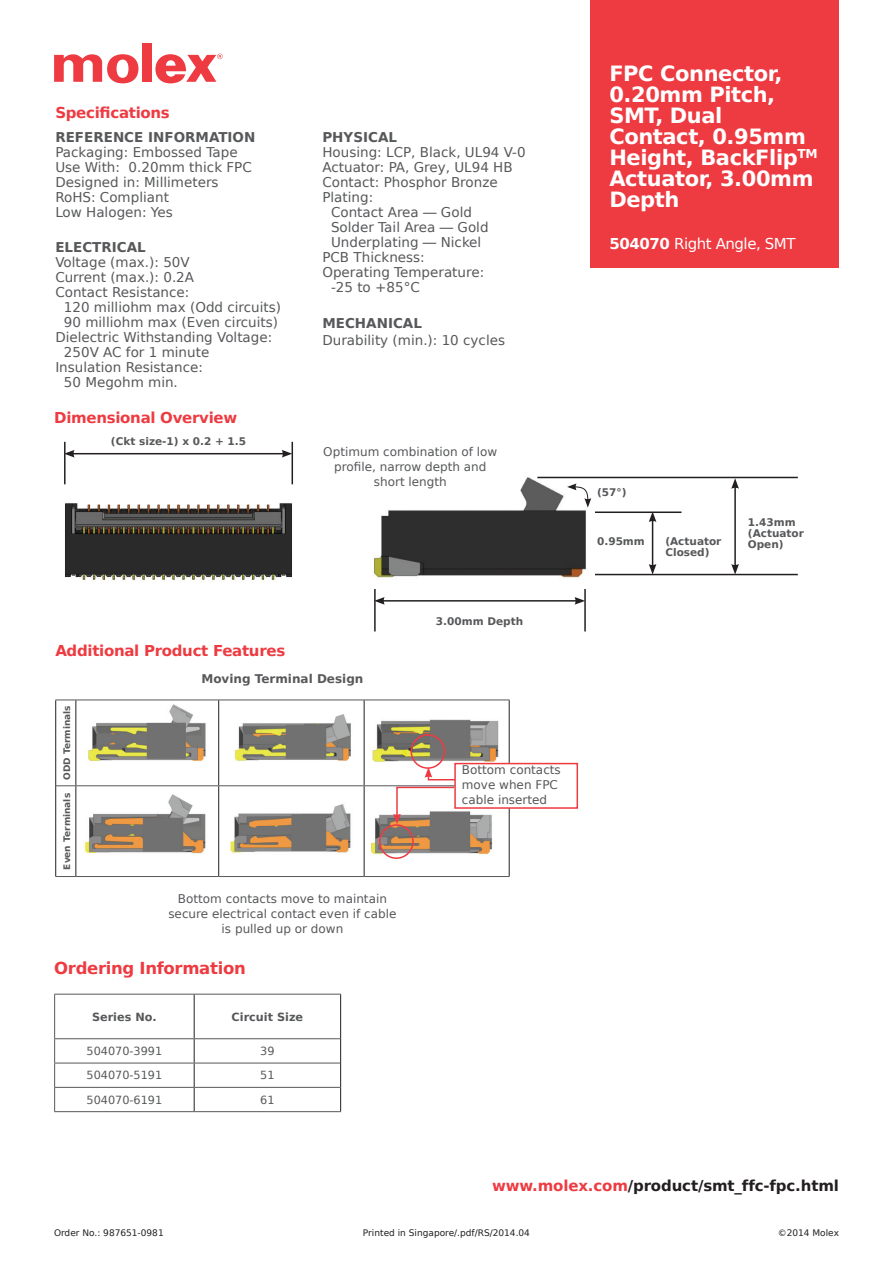
<style>
.page{position:relative;width:893px;height:1263px;background:#fff}
.page>*{position:absolute;margin:0;border:0;box-sizing:border-box;transform-origin:0 0}
.Major_Head{font:700 21px "Bitstream Vera Sans";letter-spacing:-.02em;color:#fff}
.t1{font:700 16.5px "Bitstream Vera Sans";letter-spacing:-.02em;color:#ee3a41}
.t2{font:700 15px "Bitstream Vera Sans";letter-spacing:-.02em;color:#ee3a41}
.t3{font:700 15px "Bitstream Vera Sans";letter-spacing:-.01em;color:#231f20}
.Major_Head-2{font:15px "Bitstream Vera Sans";letter-spacing:-.03em;color:#fff}
.t4{font:13.5px "Bitstream Vera Sans";color:#57585a}
.t5{font:700 13.5px "Bitstream Vera Sans";color:#57585a}
.t6{font:12px/15px "Bitstream Vera Sans";color:#57585a;text-align:center}
.t7{font:700 12px "Bitstream Vera Sans";color:#57585a}
.table_body{font:11.25px "Bitstream Vera Sans";color:#57585a}
.table_body-2{font:700 11.25px "Bitstream Vera Sans";color:#57585a}
.body_text{font:700 10.5px "Bitstream Vera Sans";color:#57585a}
.t8{font:9px "Bitstream Vera Sans";color:#231f20}
.table_body-3{font:700 9px "Bitstream Vera Sans";color:#57585a}
.s1{font-weight:700}
.s2{color:#ee3a41}
</style>
<div class="page">
<div style="left:142px;top:43px;width:9px;height:39px;background:#ee3a41"></div>
<svg style="left:54px;top:54px;width:84px;height:29px"></svg>
<svg style="left:155px;top:54px;width:68px;height:29px"></svg>
<hr style="left:194px;top:994px;width:1px;height:44px;background:#231f20">
<hr style="left:340px;top:994px;width:1px;height:45px;background:#231f20">
<svg style="left:194px;top:1039px;width:1px;height:72px"></svg>
<svg style="left:340px;top:1039px;width:1px;height:72px"></svg>
<hr style="left:54px;top:994px;width:140px;height:1px;background:#57585a">
<hr style="left:54px;top:994px;width:1px;height:44px;background:#57585a">
<hr style="left:194px;top:994px;width:147px;height:1px;background:#57585a">
<hr style="left:54px;top:1038px;width:140px;height:1px;background:#57585a">
<hr style="left:194px;top:1038px;width:146px;height:1px;background:#57585a">
<hr style="left:54px;top:1063px;width:140px;height:1px;background:#57585a">
<hr style="left:194px;top:1063px;width:146px;height:1px;background:#57585a">
<hr style="left:54px;top:1087px;width:140px;height:1px;background:#57585a">
<svg style="left:54px;top:1039px;width:1px;height:72px"></svg>
<hr style="left:194px;top:1087px;width:146px;height:1px;background:#57585a">
<hr style="left:54px;top:1111px;width:140px;height:1px;background:#57585a">
<hr style="left:194px;top:1111px;width:147px;height:1px;background:#57585a">
<img style="left:65px;top:503px;width:227px;height:79px">
<hr style="left:64px;top:442px;width:2px;height:42px;background:#231f20">
<hr style="left:292px;top:442px;width:1px;height:42px;background:#231f20">
<hr style="left:72px;top:453px;width:212px;height:1px;background:#231f20">
<svg style="left:65px;top:450px;width:10px;height:7px"></svg>
<svg style="left:282px;top:450px;width:10px;height:7px"></svg>
<hr style="left:594px;top:511px;width:87px;height:2px;background:#231f20">
<hr style="left:594px;top:574px;width:204px;height:1px;background:#231f20">
<img style="left:374px;top:476px;width:220px;height:102px">
<hr style="left:374px;top:589px;width:2px;height:42px;background:#231f20">
<hr style="left:584px;top:589px;width:2px;height:42px;background:#231f20">
<hr style="left:382px;top:600px;width:195px;height:2px;background:#231f20">
<svg style="left:374px;top:597px;width:11px;height:8px"></svg>
<svg style="left:575px;top:597px;width:10px;height:8px"></svg>
<hr style="left:537px;top:477px;width:261px;height:1px;background:#231f20">
<hr style="left:734px;top:486px;width:2px;height:80px;background:#231f20">
<svg style="left:731px;top:478px;width:8px;height:11px"></svg>
<svg style="left:731px;top:564px;width:8px;height:10px"></svg>
<hr style="left:652px;top:520px;width:1px;height:46px;background:#231f20">
<svg style="left:649px;top:511px;width:7px;height:11px"></svg>
<svg style="left:649px;top:564px;width:7px;height:10px"></svg>
<svg style="left:567px;top:483px;width:24px;height:25px"></svg>
<img style="left:79px;top:702px;width:448px;height:169px">
<div style="left:410px;top:734px;width:35px;height:35px;border:2px solid #ee3a41;border-radius:50%"></div>
<div style="left:379px;top:824px;width:35px;height:35px;border:2px solid #ee3a41;border-radius:50%"></div>
<svg style="left:393px;top:767px;width:64px;height:57px"></svg>
<hr style="left:55px;top:700px;width:1px;height:86px;background:#231f20">
<hr style="left:55px;top:786px;width:1px;height:90px;background:#231f20">
<svg style="left:55px;top:699px;width:21px;height:1px"></svg>
<hr style="left:76px;top:699px;width:143px;height:1px;background:#57585a">
<hr style="left:219px;top:699px;width:145px;height:1px;background:#57585a">
<hr style="left:364px;top:699px;width:146px;height:1px;background:#57585a">
<hr style="left:75px;top:700px;width:1px;height:85px;background:#231f20">
<hr style="left:75px;top:786px;width:1px;height:90px;background:#231f20">
<hr style="left:218px;top:700px;width:1px;height:85px;background:#231f20">
<hr style="left:218px;top:786px;width:1px;height:90px;background:#231f20">
<hr style="left:364px;top:700px;width:1px;height:85px;background:#231f20">
<hr style="left:364px;top:786px;width:1px;height:90px;background:#231f20">
<hr style="left:509px;top:700px;width:1px;height:86px;background:#231f20">
<hr style="left:509px;top:786px;width:1px;height:90px;background:#231f20">
<svg style="left:56px;top:785px;width:20px;height:1px"></svg>
<svg style="left:55px;top:876px;width:21px;height:1px"></svg>
<hr style="left:76px;top:785px;width:143px;height:1px;background:#57585a">
<hr style="left:76px;top:876px;width:143px;height:1px;background:#57585a">
<hr style="left:219px;top:785px;width:145px;height:1px;background:#57585a">
<hr style="left:219px;top:876px;width:145px;height:1px;background:#57585a">
<hr style="left:364px;top:785px;width:145px;height:1px;background:#57585a">
<hr style="left:364px;top:876px;width:146px;height:1px;background:#57585a">
<div style="left:454px;top:763px;width:124px;height:46px;background:#fff;border:2px solid #ee3a41"></div>
<div style="left:591px;top:0;width:248px;height:268px;background:#ee3a41"></div>
<p class="t2" style="left:55px;top:104px;width:116px">Specifications</p>
<p class="t5" style="left:55px;top:130px;width:202px">REFERENCE INFORMATION</p>
<p class="t4" style="left:55px;top:145px;width:184px">Packaging: Embossed Tape</p>
<p class="t4" style="left:55px;top:160px;width:198px">Use With: 0.20mm thick FPC</p>
<p class="t4" style="left:55px;top:175px;width:165px">Designed in: Millimeters</p>
<p class="t4" style="left:55px;top:190px;width:115px">RoHS: Compliant</p>
<p class="t4" style="left:55px;top:205px;width:119px">Low Halogen: Yes</p>
<p class="t5" style="left:55px;top:239px;width:92px">ELECTRICAL</p>
<p class="t4" style="left:55px;top:254px;width:136px">Voltage (max.): 50V</p>
<p class="t4" style="left:55px;top:269px;width:140px">Current (max.): 0.2A</p>
<p class="t4" style="left:55px;top:284px;width:136px">Contact Resistance:</p>
<p class="t4" style="left:64px;top:299px;width:219px">120 milliohm max (Odd circuits)</p>
<p class="t4" style="left:64px;top:314px;width:216px">90 milliohm max (Even circuits)</p>
<p class="t4" style="left:55px;top:329px;width:218px">Dielectric Withstanding Voltage:</p>
<p class="t4" style="left:64px;top:344px;width:147px">250V AC for 1 minute</p>
<p class="t4" style="left:55px;top:359px;width:149px">Insulation Resistance:</p>
<p class="t4" style="left:64px;top:374px;width:116px">50 Megohm min.</p>
<p class="t2" style="left:54px;top:409px;width:184px">Dimensional Overview</p>
<p class="body_text" style="left:111px;top:435px;width:137px">(Ckt size-1) x 0.2 + 1.5</p>
<p class="t5" style="left:322px;top:130px;width:76px">PHYSICAL</p>
<p class="t4" style="left:322px;top:145px;width:205px">Housing: LCP, Black, UL94 V-0</p>
<p class="t4" style="left:322px;top:160px;width:192px">Actuator: PA, Grey, UL94 HB</p>
<p class="t4" style="left:322px;top:175px;width:177px">Contact: Phosphor Bronze</p>
<p class="t4" style="left:322px;top:190px;width:52px">Plating:</p>
<p class="t4" style="left:331px;top:205px;width:143px">Contact Area — Gold</p>
<p class="t4" style="left:331px;top:220px;width:159px">Solder Tail Area — Gold</p>
<p class="t4" style="left:331px;top:235px;width:152px">Underplating — Nickel</p>
<p class="t4" style="left:322px;top:250px;width:104px">PCB Thickness:</p>
<p class="t4" style="left:322px;top:265px;width:163px">Operating Temperature:</p>
<p class="t4" style="left:331px;top:280px;width:90px">-25 to +85°C</p>
<p class="t5" style="left:322px;top:316px;width:101px">MECHANICAL</p>
<p class="t4" style="left:322px;top:332px;width:184px">Durability (min.): 10 cycles</p>
<p class="t6" style="left:323px;top:444px;width:176px">Optimum combination of low profile, narrow depth and short length</p>
<p class="body_text" style="left:436px;top:616px;width:89px">3.00mm Depth</p>
<p class="t2" style="left:55px;top:642px;width:231px">Additional Product Features</p>
<p class="t7" style="left:201px;top:672px;width:164px">Moving Terminal Design</p>
<p class="table_body-3" style="left:62px;top:780px;width:76px;rotate:-90deg">ODD Terminals</p>
<p class="table_body-3" style="left:62px;top:870px;width:78px;rotate:-90deg">Even Terminals</p>
<p class="t6" style="left:168px;top:892px;width:230px">Bottom contacts move to maintain secure electrical contact even if cable is pulled up or down</p>
<p class="t1" style="left:54px;top:958px;width:193px">Ordering Information</p>
<p class="table_body-2" style="left:92px;top:1010px;width:66px">Series No.</p>
<p class="table_body-2" style="left:232px;top:1010px;width:73px">Circuit Size</p>
<p class="table_body" style="left:87px;top:1045px;width:77px">504070-3991</p>
<p class="table_body" style="left:260px;top:1045px;width:16px">39</p>
<p class="table_body" style="left:87px;top:1069px;width:77px">504070-5191</p>
<p class="table_body" style="left:260px;top:1069px;width:16px">51</p>
<p class="table_body" style="left:87px;top:1093px;width:77px">504070-6191</p>
<p class="table_body" style="left:260px;top:1093px;width:16px">61</p>
<p class="t6" style="left:462px;top:763px;width:100px;text-align:left">Bottom contacts move when FPC cable inserted</p>
<p class="Major_Head" style="left:609px;top:61px;width:175px">FPC Connector,</p>
<p class="Major_Head" style="left:609px;top:82px;width:167px">0.20mm Pitch,</p>
<p class="Major_Head" style="left:609px;top:103px;width:115px">SMT, Dual</p>
<p class="Major_Head" style="left:609px;top:124px;width:198px">Contact, 0.95mm</p>
<p class="Major_Head" style="left:609px;top:145px;width:210px">Height, BackFlip<sup>TM</sup></p>
<p class="Major_Head" style="left:609px;top:166px;width:206px">Actuator, 3.00mm</p>
<p class="Major_Head" style="left:609px;top:187px;width:72px">Depth</p>
<p class="Major_Head-2" style="left:609px;top:235px;width:188px"><span class="s1">504070</span> Right Angle, SMT</p>
<p class="body_text" style="left:597px;top:486px;width:31px">(57°)</p>
<p class="body_text" style="left:748px;top:516px;width:49px">1.43mm</p>
<p class="body_text" style="left:748px;top:527px;width:58px">(Actuator</p>
<p class="body_text" style="left:665px;top:535px;width:58px">(Actuator</p>
<p class="body_text" style="left:665px;top:546px;width:46px">Closed)</p>
<p class="body_text" style="left:597px;top:535px;width:49px">0.95mm</p>
<p class="body_text" style="left:748px;top:538px;width:37px">Open)</p>
<p class="t3" style="left:492px;top:1177px;width:348px"><span class="s2">www.molex.com</span>/product/smt_ffc-fpc.html</p>
<p class="t8" style="left:54px;top:1227px;width:111px">Order No.: 987651-0981</p>
<p class="t8" style="left:363px;top:1228px;width:169px">Printed in Singapore/.pdf/RS/2014.04</p>
<p class="t8" style="left:778px;top:1228px;width:63px">©2014 Molex</p>
</div>
